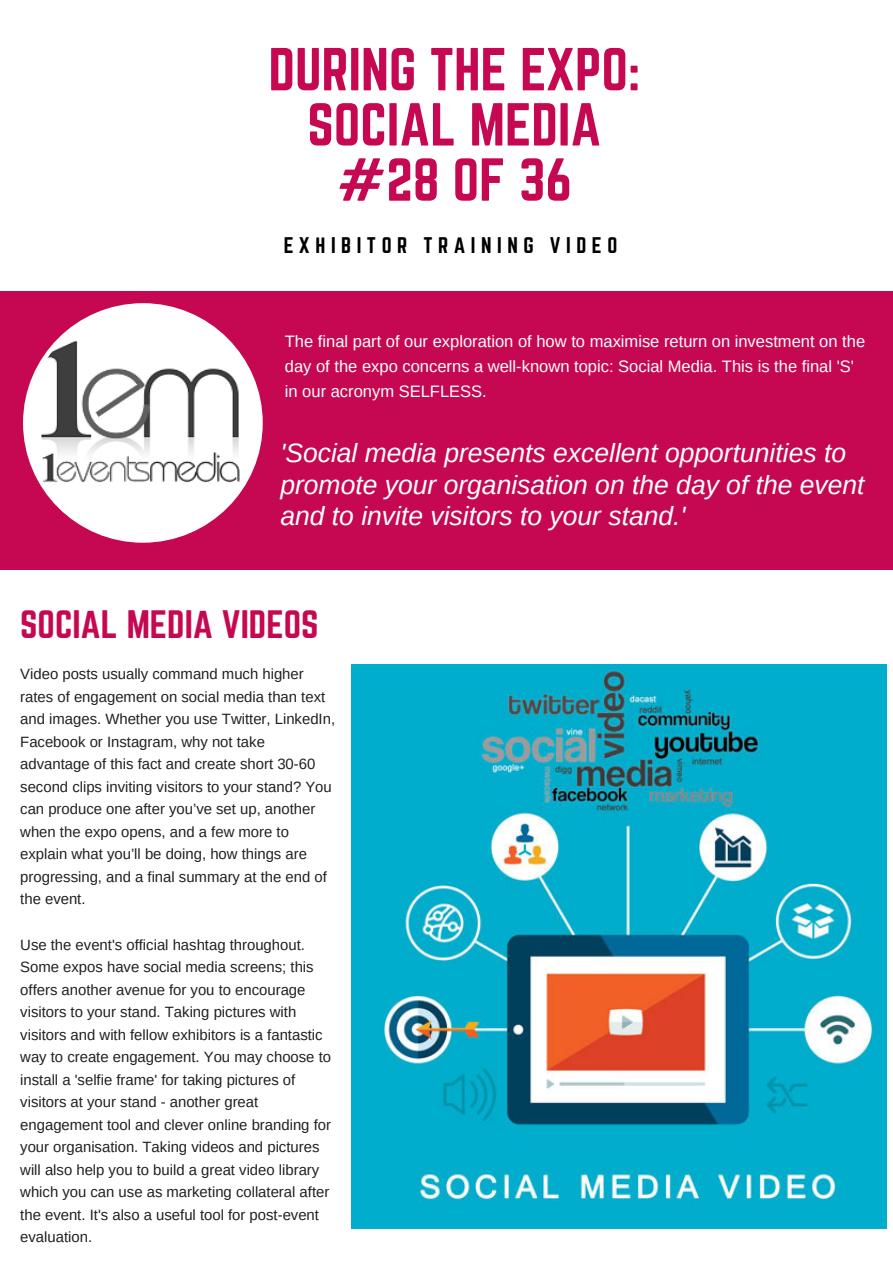
<style>
.page{position:relative;width:893px;height:1263px;background:#fff}
.page>*{position:absolute;margin:0;border:0;box-sizing:border-box;transform-origin:0 0}
.t1{font:52.95px/55.2px "Norwester";color:#c60751;text-align:center}
.t2{font:34.8px "Norwester";color:#c60751}
.t3{font:italic 26.55px/31.5px "Arimo";color:#fff}
.t4{font:19.8px "Norwester";letter-spacing:.28em;color:#000}
.t5{font:16.5px/24.8px "Arimo";color:#fff}
.t6{font:14.85px/22.5px "Arimo";color:#231f20}
</style>
<div class="page">
<div style="left:0;top:292px;width:893px;height:278px;background:#c60751"></div>
<svg style="left:23px;top:303px;width:240px;height:240px;fill:#fff"></svg>
<img style="left:351px;top:664px;width:535px;height:564px">
<h1 class="t1" style="left:268px;top:44px;width:373px">DURING THE EXPO:<br>SOCIAL MEDIA #28 OF 36</h1>
<h3 class="t4" style="left:284px;top:236px;width:335px">EXHIBITOR TRAINING VIDEO</h3>
<p class="t5" style="left:285px;top:329px;width:582px">The final part of our exploration of how to maximise return on investment on the day of the expo concerns a well-known topic: Social Media. This is the final 'S' in our acronym SELFLESS.</p>
<h3 class="t3" style="left:280px;top:437px;width:586px">'Social media presents excellent opportunities to promote your organisation on the day of the event and to invite visitors to your stand.'</h3>
<h2 class="t2" style="left:20px;top:607px;width:300px">SOCIAL MEDIA VIDEOS</h2>
<p class="t6" style="left:20px;top:663px;width:316px">Video posts usually command much higher rates of engagement on social media than text and images. Whether you use Twitter, LinkedIn, Facebook or Instagram, why not take advantage of this fact and create short 30-60 second clips inviting visitors to your stand? You can produce one after you’ve set up, another when the expo opens, and a few more to explain what you’ll be doing, how things are progressing, and a final summary at the end of the event.</p>
<p class="t6" style="left:20px;top:933px;width:312px">Use the event's official hashtag throughout.<br>Some expos have social media screens; this offers another avenue for you to encourage visitors to your stand. Taking pictures with visitors and with fellow exhibitors is a fantastic way to create engagement. You may choose to install a 'selfie frame' for taking pictures of visitors at your stand - another great engagement tool and clever online branding for your organisation. Taking videos and pictures will also help you to build a great video library which you can use as marketing collateral after the event. It's also a useful tool for post-event evaluation.</p>
</div>
